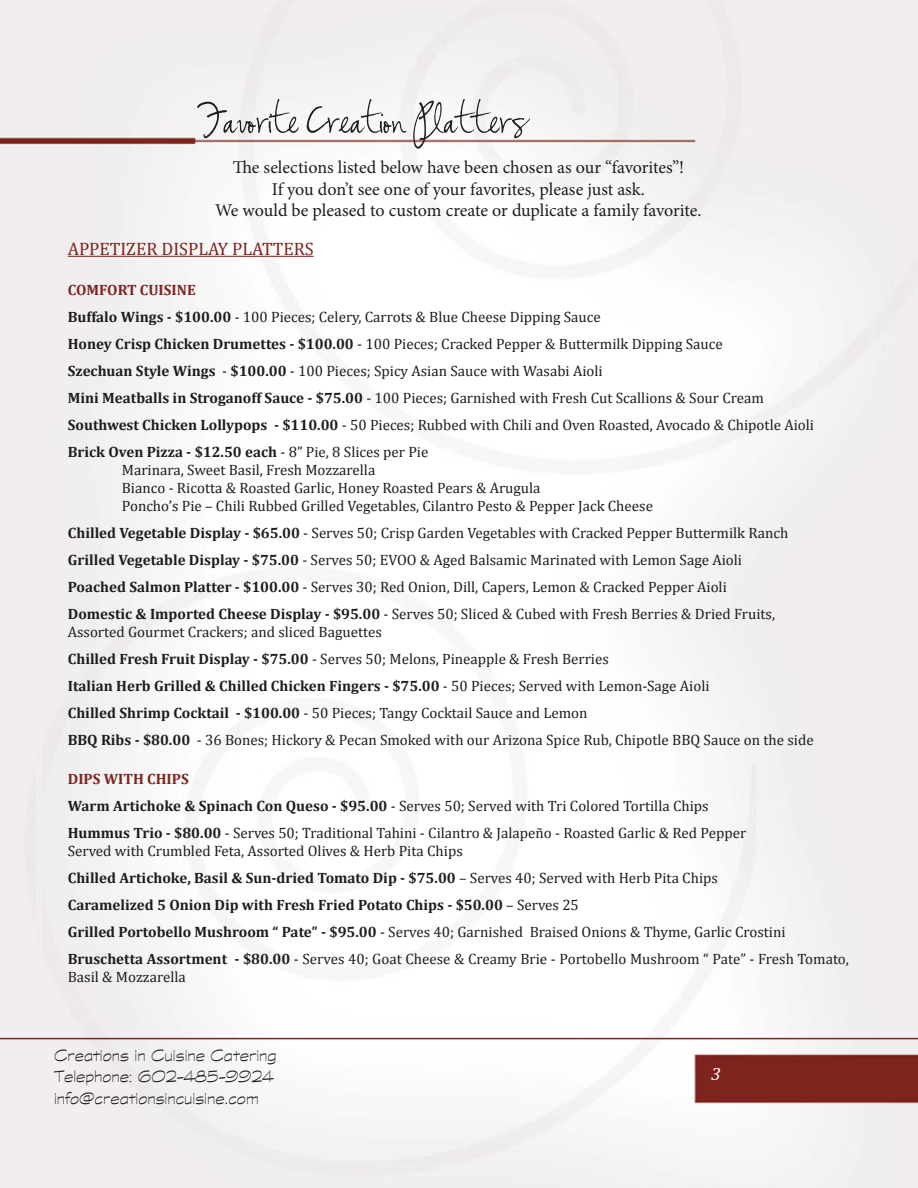
<style>
.page{position:relative;width:918px;height:1188px;background:#fff}
.page>*{position:absolute;margin:0;border:0;box-sizing:border-box;transform-origin:0 0}
.t1{font:54px "Susie's Hand";color:#1d1d1b}
.t2{font:18px/21.6px "Minion Pro";letter-spacing:-.005em;color:#1d1d1b;text-align:center}
.t3{font:18px/21.6px "Graphite Light ATT";color:#1d1d1b}
.t4{font:18px "Cambria";color:#7d241f}
.t5{font:italic 18px "Cambria";color:#fff}
.t6{font:15px/27px "Cambria";color:#1d1d1b}
.s1{font-weight:700;color:#7d241f}
.s2{font-weight:700}
</style>
<div class="page">
<img style="left:0;top:0;width:918px;height:1188px">
<hr style="left:0;top:1038px;width:918px;height:1px;background:#7d241f">
<hr style="left:68px;top:256px;width:246px;height:1px;background:#7d241f">
<h1 class="t1" style="left:197px;top:96px;width:332px">Favorite Creation Platters</h1>
<p class="t2" style="left:215px;top:157px;width:488px">The selections listed below have been chosen as our “favorites”!<br>If you don’t see one of your favorites, please just ask.<br>We would be pleased to custom create or duplicate a family favorite.</p>
<p class="t4" style="left:68px;top:238px;width:186px">APPETIZER DISPLAY Platters</p>
<p class="t6" style="left:68px;top:276px;width:748px"><span class="s1">Comfort Cuisine<br></span><span class="s2">Buffalo Wings - $100.00</span> - 100 Pieces; Celery, Carrots &amp; Blue Cheese Dipping Sauce<br><span class="s2">Honey Crisp Chicken Drumettes - $100.00</span> - 100 Pieces; Cracked Pepper &amp; Buttermilk Dipping Sauce<br><span class="s2">Szechuan Style Wings</span> - <span class="s2">$100.00</span> - 100 Pieces; Spicy Asian Sauce with Wasabi Aioli<br><span class="s2">Mini Meatballs in Stroganoff Sauce - $75.00</span> - 100 Pieces; Garnished with Fresh Cut Scallions &amp; Sour Cream <span class="s2">Southwest Chicken Lollypops - $110.00</span> - 50 Pieces; Rubbed with Chili and Oven Roasted, Avocado &amp; Chipotle Aioli <span class="s2">Brick Oven Pizza - $12.50 each</span> - 8” Pie, 8 Slices per Pie</p>
<p class="t6" style="left:122px;top:461px;width:533px;line-height:18px">Marinara, Sweet Basil, Fresh Mozzarella<br>Bianco - Ricotta &amp; Roasted Garlic, Honey Roasted Pears &amp; Arugula<br>Poncho’s Pie – Chili Rubbed Grilled Vegetables, Cilantro Pesto &amp; Pepper Jack Cheese</p>
<p class="t6" style="left:68px;top:519px;width:722px"><span class="s2">Chilled Vegetable Display - $65.00</span> - Serves 50; Crisp Garden Vegetables with Cracked Pepper Buttermilk Ranch <span class="s2">Grilled Vegetable Display - $75.00</span> - Serves 50; EVOO &amp; Aged Balsamic Marinated with Lemon Sage Aioli <span class="s2">Poached Salmon Platter - $100.00</span> - Serves 30; Red Onion, Dill, Capers, Lemon &amp; Cracked Pepper Aioli <span class="s2">Domestic &amp; Imported Cheese Display - $95.00</span> - Serves 50; Sliced &amp; Cubed with Fresh Berries &amp; Dried Fruits,</p>
<p class="t6" style="left:68px;top:618px;width:748px">Assorted Gourmet Crackers; and sliced Baguettes<br><span class="s2">Chilled Fresh Fruit Display - $75.00</span> - Serves 50; Melons, Pineapple &amp; Fresh Berries<br><span class="s2">Italian Herb Grilled &amp; Chilled Chicken Fingers - $75.00</span> - 50 Pieces; Served with Lemon-Sage Aioli<br><span class="s2">Chilled Shrimp Cocktail - $100.00</span> - 50 Pieces; Tangy Cocktail Sauce and Lemon<br><span class="s2">BBQ Ribs - $80.00</span> - 36 Bones; Hickory &amp; Pecan Smoked with our Arizona Spice Rub, Chipotle BBQ Sauce on the side</p>
<p class="t6" style="left:68px;top:766px;width:680px"><span class="s1">Dips with Chips<br></span><span class="s2">Warm Artichoke &amp; Spinach Con Queso - $95.00</span> - Serves 50; Served with Tri Colored Tortilla Chips<br><span class="s2">Hummus Trio - $80.00</span> - Serves 50; Traditional Tahini - Cilantro &amp; Jalapeño - Roasted Garlic &amp; Red Pepper</p>
<p class="t6" style="left:68px;top:838px;width:783px">Served with Crumbled Feta, Assorted Olives &amp; Herb Pita Chips<br><span class="s2">Chilled Artichoke, Basil &amp; Sun-dried Tomato Dip - $75.00</span> – Serves 40; Served with Herb Pita Chips<br><span class="s2">Caramelized 5 Onion Dip with Fresh Fried Potato Chips - $50.00</span> – Serves 25<br><span class="s2">Grilled Portobello Mushroom “ Pate” - $95.00</span> - Serves 40; Garnished Braised Onions &amp; Thyme, Garlic Crostini <span class="s2">Bruschetta Assortment - $80.00</span> - Serves 40; Goat Cheese &amp; Creamy Brie - Portobello Mushroom “ Pate” - Fresh Tomato,</p>
<p class="t6" style="left:68px;top:964px;width:120px">Basil &amp; Mozzarella</p>
<p class="t3" style="left:54px;top:1043px;width:224px">Creations in Cuisine Catering<br>Telephone: 602-485-9924 info@creationsincuisine.com</p>
<p class="t5" style="left:711px;top:1061px;width:11px">3</p>
</div>
